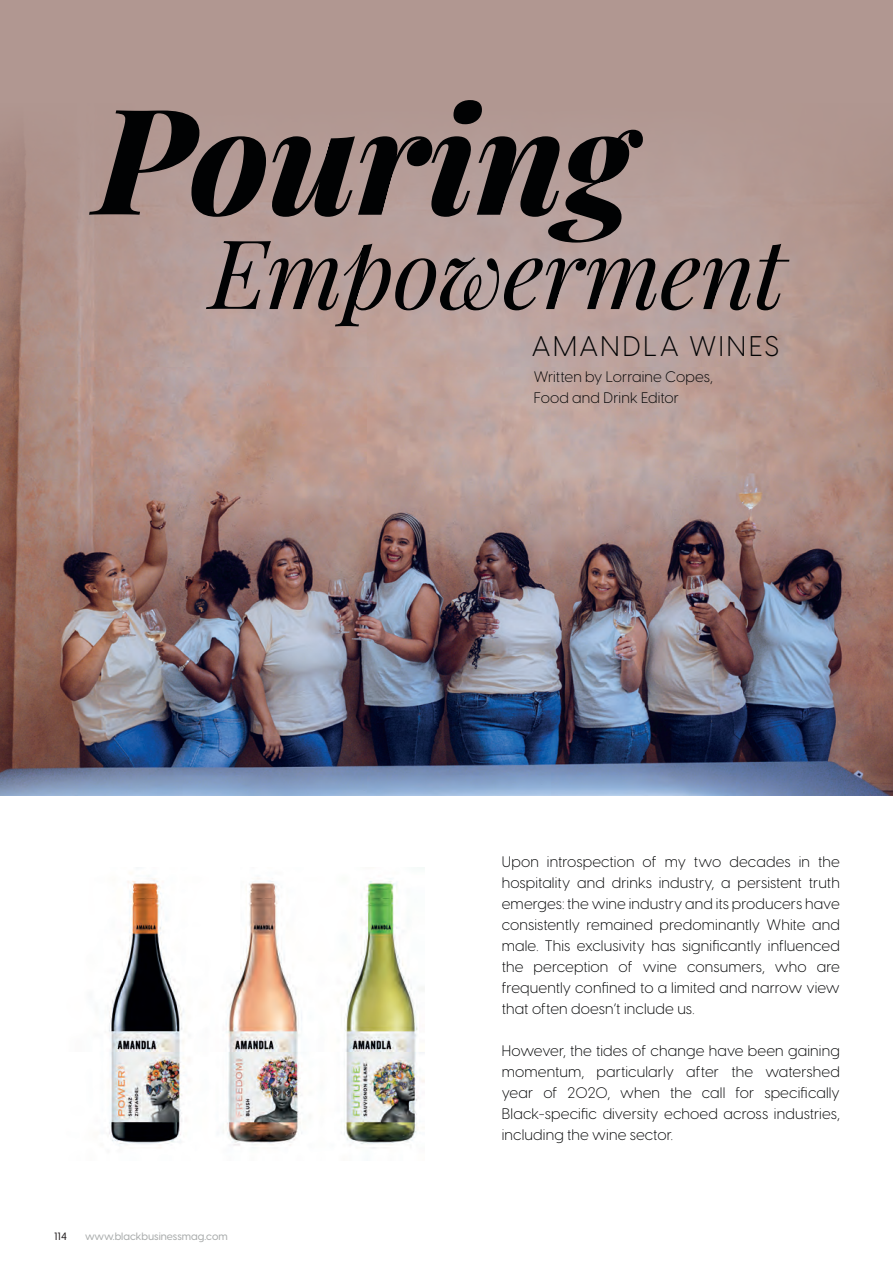
<style>
.page{position:relative;width:893px;height:1263px;background:#fff}
.page>*{position:absolute;margin:0;border:0;box-sizing:border-box;transform-origin:0 0}
.t1{font:italic 800 147.3px "Playfair Display";letter-spacing:-.01em;color:#010203}
.t2{font:italic 96px "Playfair Display";letter-spacing:-.015em;color:#010203}
.t3{font:300 27.9px "Visby CF";letter-spacing:.09em;color:#010203}
.t4{font:300 15px/21px "Visby CF";letter-spacing:.01em;color:#010203;text-align:justify}
.t5{font:500 10.5px "Visby CF";color:#a8abab}
.t6{font:500 10.5px "Visby CF";color:#231f20}
</style>
<div class="page">
<img style="left:0;top:578px;width:893px;height:217px">
<svg style="left:0;top:0;width:893px;height:578px;background:#af948e"></svg>
<img style="left:109px;top:867px;width:316px;height:282px">
<h1 class="t1" style="left:96px;top:45px;width:540px">Pouring</h1>
<h2 class="t2" style="left:209px;top:198px;width:578px">Empowerment</h2>
<h3 class="t3" style="left:532px;top:325px;width:249px">AMANDLA WINES</h3>
<p class="t4" style="left:534px;top:365px;width:181px">Written by Lorraine Copes,<br>Food and Drink Editor</p>
<p class="t6" style="left:54px;top:1228px;width:14px">114</p>
<p class="t5" style="left:85px;top:1228px;width:144px">www.blackbusinessmag.com</p>
<p class="t4" style="left:502px;top:850px;width:340px">Upon introspection of my two decades in the hospitality and drinks industry, a persistent truth emerges: the wine industry and its producers have consistently remained predominantly White and male. This exclusivity has significantly influenced the perception of wine consumers, who are frequently confined to a limited and narrow view that often doesn’t include us.</p>
<p class="t4" style="left:502px;top:1039px;width:340px">However, the tides of change have been gaining momentum, particularly after the watershed year of 2020, when the call for specifically Black-specific diversity echoed across industries, including the wine sector.</p>
</div>
